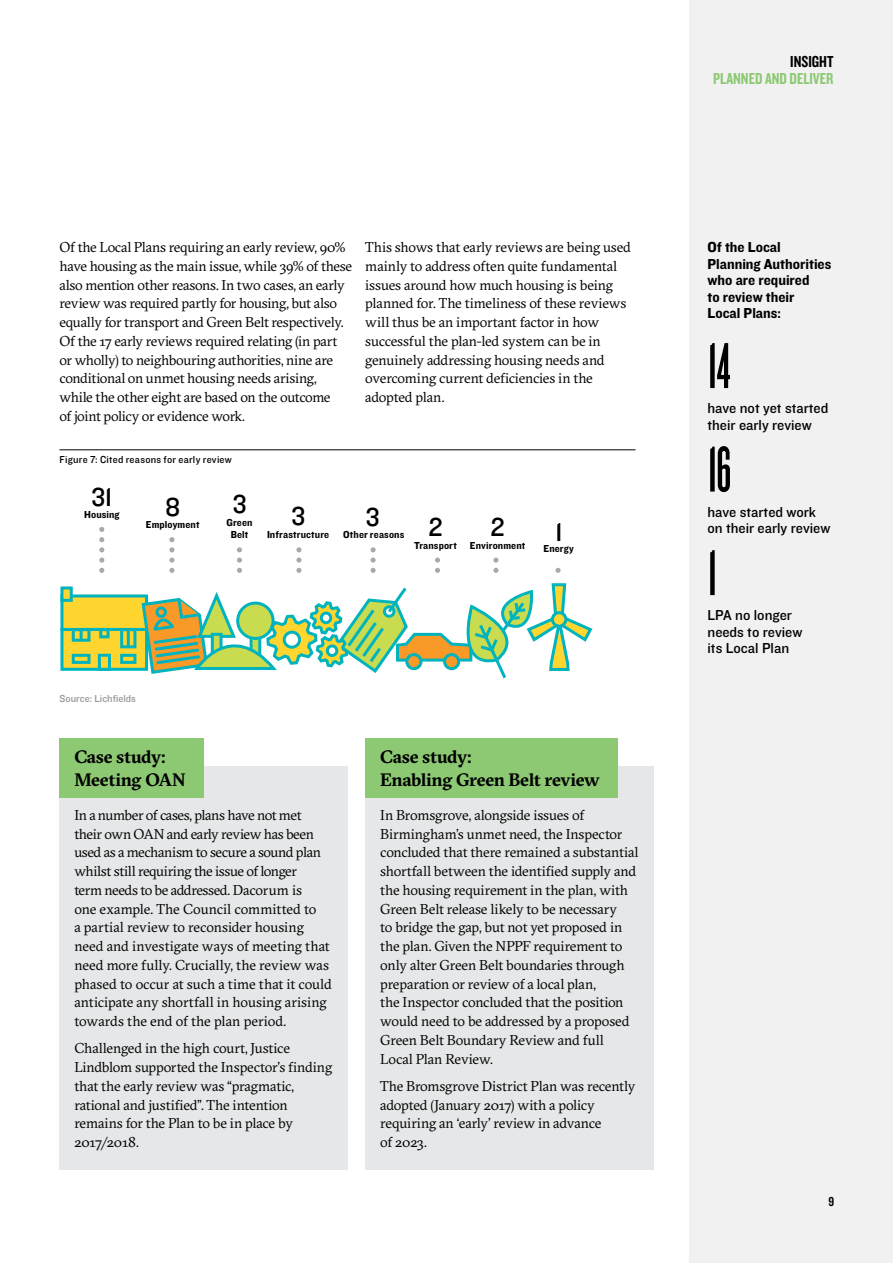
<style>
.page{position:relative;width:893px;height:1263px;background:#fff}
.page>*{position:absolute;margin:0;border:0;box-sizing:border-box;transform-origin:0 0}
.t1{font:67.5px "Knockout 46 Flyweight";color:#000}
.t2{font:27px "Knockout 31 Junior Middlewt";color:#000}
.t3{font:700 18px/22.5px "GT Sectra";letter-spacing:-.015em;color:#000}
.t4{font:16.5px "Knockout 49 Liteweight";color:#8dc973}
.t5{font:16.5px "Knockout 49 Liteweight";color:#000}
.t6{font:15px/16.5px "Knockout 31 Junior Middlewt";color:#000}
.t7{font:15px/16.5px "Knockout 51 Middleweight";color:#000}
.t8{font:14.25px/18.8px "GT Sectra";letter-spacing:-.015em;color:#000}
.t9{font:13.5px "Knockout 49 Liteweight";color:#000}
.t10{font:10.5px/12.6px "Knockout 51 Middleweight";letter-spacing:.01em;color:#000;text-align:center}
.t11{font:10.5px "Knockout 31 Junior Middlewt";letter-spacing:.025em;color:#000}
.t12{font:10.5px "Knockout 31 Junior Middlewt";letter-spacing:.005em;color:#939598}
</style>
<div class="page">
<div style="left:689px;top:0;width:204px;height:1263px;background:#f1f1f2"></div>
<div style="left:60px;top:628px;width:88px;height:43px;background:#ffd530;border:3px solid #00b3bd"></div>
<div style="left:60px;top:594px;width:88px;height:37px;background:#ffd530;border:3px solid #00b3bd"></div>
<div style="left:60px;top:586px;width:13px;height:16px;background:#ffd530;border:3px solid #00b3bd"></div>
<svg style="left:99px;top:628px;width:11px;height:10px"></svg>
<div style="left:98px;top:654px;width:13px;height:17px;background:#ffd530;border:3px solid #00b3bd"></div>
<div style="left:72px;top:628px;width:18px;height:14px;background:#ffd530;border:3px solid #00b3bd"></div>
<svg style="left:72px;top:654px;width:18px;height:10px"></svg>
<svg style="left:120px;top:654px;width:16px;height:10px"></svg>
<svg style="left:120px;top:628px;width:16px;height:20px"></svg>
<svg style="left:80px;top:630px;width:3px;height:10px"></svg>
<hr style="left:127px;top:630px;width:3px;height:17px;background:#00b3bd">
<svg style="left:140px;top:537px;width:453px;height:142px"></svg>
<svg style="left:99px;top:527px;width:5px;height:46px"></svg>
<div style="left:365px;top:766px;width:288px;height:404px;background:#e6e7e8"></div>
<div style="left:59px;top:766px;width:288px;height:404px;background:#e6e7e8"></div>
<div style="left:365px;top:738px;width:253px;height:59px;background:#8dc973"></div>
<div style="left:59px;top:738px;width:144px;height:59px;background:#8dc973"></div>
<hr style="left:59px;top:449px;width:576px;height:1px;background:#000">
<p class="t5" style="left:790px;top:51px;width:45px">INSIGHT</p>
<p class="t4" style="left:713px;top:68px;width:122px">PLANNED AND DELIVER</p>
<p class="t8" style="left:365px;top:238px;width:267px">This shows that early reviews are being used mainly to address often quite fundamental issues around how much housing is being planned for. The timeliness of these reviews will thus be an important factor in how successful the plan-led system can be in genuinely addressing housing needs and overcoming current deficiencies in the adopted plan.</p>
<p class="t7" style="left:707px;top:238px;width:125px">Of the Local<br>Planning Authorities who are required<br>to review their<br>Local Plans:</p>
<p class="t8" style="left:59px;top:238px;width:294px">Of the Local Plans requiring an early review, 90% have housing as the main issue, while 39% of these also mention other reasons. In two cases, an early review was required partly for housing, but also equally for transport and Green Belt respectively.<br>Of the 17 early reviews required relating (in part or wholly) to neighbouring authorities, nine are conditional on unmet housing needs arising, while the other eight are based on the outcome<br>of joint policy or evidence work.</p>
<h1 class="t1" style="left:707px;top:328px;width:25px">14</h1>
<p class="t6" style="left:707px;top:399px;width:122px">have not yet started their early review</p>
<h1 class="t1" style="left:707px;top:431px;width:25px">16</h1>
<p class="t6" style="left:707px;top:503px;width:124px">have started work on their early review</p>
<h1 class="t1" style="left:707px;top:535px;width:11px">1</h1>
<p class="t6" style="left:707px;top:606px;width:96px">LPA no longer needs to review its Local Plan</p>
<p class="t11" style="left:59px;top:452px;width:174px">Figure 7: Cited reasons for early review</p>
<h2 class="t2" style="left:91px;top:478px;width:23px">31</h2>
<h2 class="t2" style="left:232px;top:486px;width:16px">3</h2>
<h2 class="t2" style="left:165px;top:489px;width:17px">8</h2>
<h2 class="t2" style="left:291px;top:498px;width:16px">3</h2>
<h2 class="t2" style="left:366px;top:498px;width:16px">3</h2>
<p class="t10" style="left:84px;top:508px;width:37px">Housing</p>
<h2 class="t2" style="left:428px;top:509px;width:16px">2</h2>
<h2 class="t2" style="left:490px;top:509px;width:16px">2</h2>
<p class="t10" style="left:226px;top:515px;width:28px">Green<br>Belt</p>
<p class="t10" style="left:146px;top:518px;width:55px">Employment</p>
<h2 class="t2" style="left:555px;top:513px;width:9px">1</h2>
<p class="t10" style="left:267px;top:527px;width:64px">Infrastructure</p>
<p class="t10" style="left:343px;top:528px;width:63px">Other reasons</p>
<p class="t10" style="left:414px;top:538px;width:44px">Transport</p>
<p class="t10" style="left:470px;top:538px;width:57px">Environment</p>
<p class="t10" style="left:544px;top:542px;width:32px">Energy</p>
<p class="t12" style="left:60px;top:691px;width:78px">Source: Lichfields</p>
<p class="t3" style="left:74px;top:745px;width:112px">Case study:<br>Meeting OAN</p>
<p class="t8" style="left:74px;top:805px;width:259px">In a number of cases, plans have not met their own OAN and early review has been used as a mechanism to secure a sound plan whilst still requiring the issue of longer<br>term needs to be addressed. Dacorum is<br>one example. The Council committed to<br>a partial review to reconsider housing need and investigate ways of meeting that need more fully. Crucially, the review was phased to occur at such a time that it could anticipate any shortfall in housing arising towards the end of the plan period.</p>
<p class="t8" style="left:74px;top:1039px;width:259px">Challenged in the high court, Justice Lindblom supported the Inspector’s finding that the early review was “pragmatic, rational and justified”. The intention remains for the Plan to be in place by 2017/2018.</p>
<p class="t3" style="left:380px;top:745px;width:221px">Case study:<br>Enabling Green Belt review</p>
<p class="t8" style="left:380px;top:805px;width:260px">In Bromsgrove, alongside issues of Birmingham’s unmet need, the Inspector concluded that there remained a substantial shortfall between the identified supply and the housing requirement in the plan, with Green Belt release likely to be necessary<br>to bridge the gap, but not yet proposed in the plan. Given the NPPF requirement to only alter Green Belt boundaries through preparation or review of a local plan,<br>the Inspector concluded that the position would need to be addressed by a proposed Green Belt Boundary Review and full Local Plan Review.</p>
<p class="t8" style="left:380px;top:1076px;width:257px">The Bromsgrove District Plan was recently adopted (January 2017) with a policy requiring an ‘early’ review in advance<br>of 2023.</p>
<p class="t9" style="left:828px;top:1193px;width:7px">9</p>
</div>
